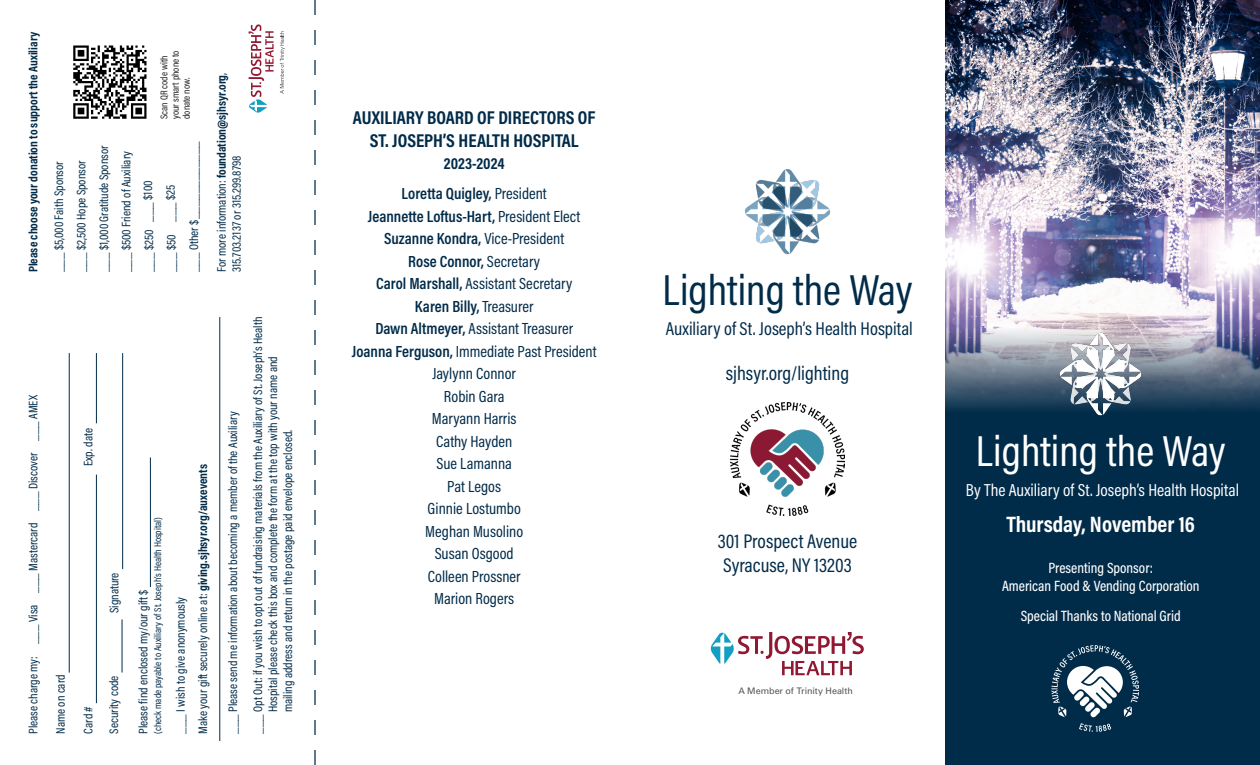
<style>
.page{position:relative;width:1260px;height:765px;background:#fff}
.page>*{position:absolute;margin:0;border:0;box-sizing:border-box;transform-origin:0 0}
.t1{font:43.88px "Acumin Pro Cond";color:#fff}
.t2{font:43.88px "Acumin Pro Cond";color:#002b49}
.t3{font:700 22.5px "Acumin Pro Cond";color:#fff}
.t4{font:20px "Acumin Pro Cond";color:#002b49}
.t5{font:700 18.75px/22.5px "Acumin Pro Cond";color:#002b49;text-align:center}
.t6{font:18.75px "Acumin Pro Cond";color:#002b49}
.t7{font:17.5px "Acumin Pro Cond";color:#fff}
.t8{font:16.25px "Acumin Pro Cond";color:#002b49}
.t9{font:600 16.25px "Acumin Pro Cond";color:#002b49}
.t10{font:700 16.25px "Acumin Pro Cond";color:#002b49}
.t11{font:500 15px/18px "Acumin Pro Cond";color:#fff;text-align:center}
.t12{font:12.5px/22.5px "Acumin Pro Cond";color:#002b49}
.t13{font:700 12.5px "Acumin Pro Cond";color:#002b49}
.t14{font:10px "Acumin Pro Cond";color:#002b49}
.t15{font:10px/11.2px "Acumin Pro Cond";color:#231f20}
.t16{font:9px "Univers LT Std";letter-spacing:-.005em;color:#525459}
.s1{font-weight:700}
.s2{font-weight:400}
.s3{font-weight:600}
</style>
<div class="page">
<img style="left:945px;top:0;width:315px;height:267px">
<hr style="left:69px;top:353px;width:1px;height:320px;background:#002b49">
<hr style="left:122px;top:353px;width:1px;height:216px;background:#002b49">
<hr style="left:96px;top:475px;width:1px;height:228px;background:#002b49">
<hr style="left:122px;top:619px;width:1px;height:54px;background:#002b49">
<hr style="left:150px;top:457px;width:1px;height:130px;background:#002b49">
<hr style="left:96px;top:353px;width:1px;height:70px;background:#002b49">
<svg style="left:280px;top:31px;width:5px;height:63px"></svg>
<svg style="left:249px;top:24px;width:25px;height:89px"></svg>
<hr style="left:219px;top:317px;width:1px;height:424px;background:#002b49">
<div style="left:945px;top:452px;width:315px;height:313px;background:#002b49"></div>
<svg style="left:945px;top:267px;width:315px;height:185px;background:#75839a"></svg>
<svg style="left:314px;top:0;width:2px;height:765px"></svg>
<img style="left:1058px;top:331px;width:86px;height:86px">
<svg style="left:1079px;top:723px;width:32px;height:9px"></svg>
<svg style="left:1051px;top:645px;width:88px;height:72px"></svg>
<img style="left:730px;top:402px;width:115px;height:114px">
<img style="left:745px;top:169px;width:86px;height:86px">
<svg style="left:711px;top:632px;width:153px;height:43px"></svg>
<img style="left:74px;top:46px;width:73px;height:73px">
<p class="t13" style="left:25px;top:272px;width:242px;rotate:-90deg">Please choose your donation to support the Auxiliary</p>
<p class="t15" style="left:158px;top:119px;width:70px;rotate:-90deg">Scan QR code with your smart phone to donate now.</p>
<p class="t12" style="left:47px;top:272px;width:132px;rotate:-90deg">___ $5,000 Faith Sponsor ___ $2,500 Hope Sponsor ___ $1,000 Gratitude Sponsor ___ $500 Friend of Auxiliary ___ $250<br>___ $50<br>___ Other $____________</p>
<p class="t12" style="left:136px;top:222px;width:43px;rotate:-90deg">___ $100 ___ $25</p>
<p class="t12" style="left:214px;top:272px;width:201px;line-height:15px;rotate:-90deg">For more information: <span class="s1">foundation@sjhsyr.org</span>,<br>315.703.2137 or 315.299.8798</p>
<p class="t12" style="left:22px;top:734px;width:341px;rotate:-90deg">Please charge my: ___ Visa ___ Mastercard ___ Discover ___ AMEX</p>
<p class="t12" style="left:49px;top:734px;width:61px;rotate:-90deg">Name on card</p>
<p class="t12" style="left:77px;top:466px;width:40px;rotate:-90deg">Exp. date</p>
<p class="t12" style="left:103px;top:613px;width:42px;rotate:-90deg">Signature</p>
<p class="t12" style="left:75px;top:734px;width:60px;line-height:25.6px;rotate:-90deg">Card #<br>Security code</p>
<p class="t14" style="left:151px;top:734px;width:218px;rotate:-90deg">(check made payable to Auxiliary of St. Joseph’s Health Hospital)</p>
<p class="t12" style="left:132px;top:734px;width:146px;rotate:-90deg">Please find enclosed my/our gift $</p>
<p class="t12" style="left:169px;top:734px;width:139px;rotate:-90deg">___ I wish to give anonymously</p>
<p class="t12" style="left:191px;top:734px;width:271px;rotate:-90deg">Make your gift securely online at: <span class="s1">giving.sjhsyr.org/auxevents</span></p>
<p class="t12" style="left:221px;top:734px;width:324px;rotate:-90deg">___ Please send me information about becoming a member of the Auxiliary</p>
<p class="t12" style="left:250px;top:712px;width:397px;line-height:15px;text-indent:-21px;rotate:-90deg">___ Opt Out: if you wish to opt out of fundraising materials from the Auxiliary of St. Joseph’s Health<br>Hospital please check this box and complete the form at the top with your name and<br>mailing address and return in the postage paid envelope enclosed.</p>
<p class="t5" style="left:353px;top:106px;width:244px">AUXILIARY BOARD OF DIRECTORS OF<br>ST. JOSEPH’S HEALTH HOSPITAL</p>
<p class="t10" style="left:444px;top:153px;width:62px">2023-2024</p>
<p class="t9" style="left:402px;top:183px;width:147px">Loretta Quigley, <span class="s2">President</span></p>
<p class="t9" style="left:368px;top:206px;width:214px">Jeannette Loftus-Hart, <span class="s2">President Elect</span></p>
<p class="t9" style="left:384px;top:228px;width:181px">Suzanne Kondra, <span class="s2">Vice-President</span></p>
<p class="t9" style="left:408px;top:251px;width:133px">Rose Connor, <span class="s2">Secretary</span></p>
<p class="t8" style="left:376px;top:273px;width:198px"><span class="s3">Carol Marshall,</span> Assistant Secretary</p>
<p class="t9" style="left:415px;top:296px;width:120px">Karen Billy, <span class="s2">Treasurer</span></p>
<p class="t8" style="left:375px;top:318px;width:199px"><span class="s3">Dawn Altmeyer,</span> Assistant Treasurer</p>
<p class="t8" style="left:352px;top:341px;width:246px"><span class="s3">Joanna Ferguson,</span> Immediate Past President</p>
<p class="t8" style="left:432px;top:363px;width:85px">Jaylynn Connor</p>
<p class="t8" style="left:444px;top:386px;width:62px">Robin Gara</p>
<p class="t8" style="left:432px;top:408px;width:86px">Maryann Harris</p>
<p class="t8" style="left:436px;top:431px;width:78px">Cathy Hayden</p>
<p class="t8" style="left:437px;top:453px;width:77px">Sue Lamanna</p>
<p class="t8" style="left:447px;top:476px;width:55px">Pat Legos</p>
<p class="t8" style="left:428px;top:498px;width:95px">Ginnie Lostumbo</p>
<p class="t8" style="left:425px;top:521px;width:99px">Meghan Musolino</p>
<p class="t8" style="left:435px;top:543px;width:80px">Susan Osgood</p>
<p class="t8" style="left:428px;top:566px;width:94px">Colleen Prossner</p>
<p class="t8" style="left:434px;top:588px;width:82px">Marion Rogers</p>
<p class="t2" style="left:663px;top:261px;width:251px">Lighting the Way</p>
<p class="t6" style="left:666px;top:316px;width:249px">Auxiliary of St. Joseph’s Health Hospital</p>
<p class="t4" style="left:726px;top:361px;width:125px">sjhsyr.org/lighting</p>
<p class="t1" style="left:976px;top:423px;width:251px">Lighting the Way</p>
<p class="t7" style="left:966px;top:479px;width:275px">By The Auxiliary of St. Joseph’s Health Hospital</p>
<p class="t3" style="left:1006px;top:510px;width:190px">Thursday, November 16</p>
<p class="t4" style="left:718px;top:529px;width:141px">301 Prospect Avenue</p>
<p class="t4" style="left:723px;top:553px;width:130px">Syracuse, NY 13203</p>
<p class="t11" style="left:1002px;top:558px;width:199px">Presenting Sponsor:<br>American Food &amp; Vending Corporation</p>
<p class="t11" style="left:1021px;top:606px;width:162px">Special Thanks to National Grid</p>
<p class="t16" style="left:738px;top:685px;width:116px">A Member of Trinity Health</p>
</div>
